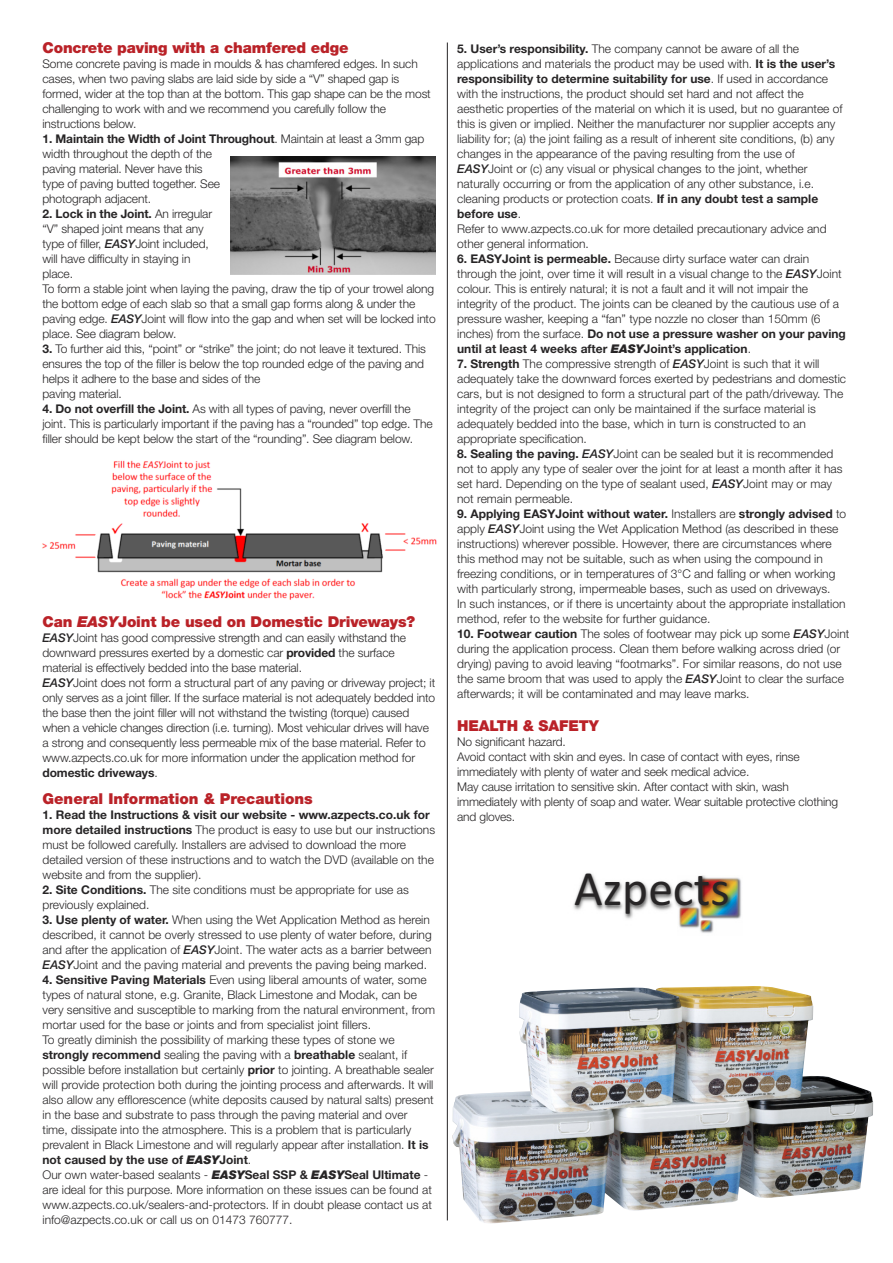
<style>
.page{position:relative;width:893px;height:1263px;background:#fff}
.page>*{position:absolute;margin:0;border:0;box-sizing:border-box;transform-origin:0 0}
.t1{font:49.5px "Calibri";color:#272526}
.t2{font:900 15px "Helvetica Neue LT Std";letter-spacing:-.01em;color:#ba2228}
.t3{font:300 12px/15px "Helvetica Neue LT Std";color:#272526}
.s1{font-weight:700}
.s2{font-weight:500;font-style:italic}
.s3{font-style:italic}
.s4{font-weight:900;font-style:italic}
</style>
<div class="page">
<img style="left:42px;top:455px;width:405px;height:149px">
<img style="left:230px;top:157px;width:206px;height:117px">
<hr style="left:447px;top:43px;width:1px;height:1177px;background:#272526">
<img style="left:573px;top:873px;width:168px;height:60px">
<img style="left:453px;top:986px;width:420px;height:238px">
<p class="t2" style="left:43px;top:43px;width:308px">Concrete paving with a chamfered edge</p>
<p class="t3" style="left:43px;top:58px;width:390px">Some concrete paving is made in moulds &amp; has chamfered edges. In such cases, when two paving slabs are laid side by side a “V” shaped gap is formed, wider at the top than at the bottom. This gap shape can be the most challenging to work with and we recommend you carefully follow the instructions below.</p>
<p class="t3" style="left:43px;top:133px;width:383px"><span class="s1">1. Maintain the Width of Joint Throughout</span>. Maintain at least a 3mm gap width throughout the depth of the<br>paving material. Never have this<br>type of paving butted together. See<br>photograph adjacent.</p>
<p class="t3" style="left:43px;top:208px;width:395px"><span class="s1">2. Lock in the Joint.</span> An irregular<br>“V” shaped joint means that any<br>type of filler, <span class="s2">EASY</span>Joint included,<br>will have difficulty in staying in<br>place.<br>To form a stable joint when laying the paving, draw the tip of your trowel along the bottom edge of each slab so that a small gap forms along &amp; under the paving edge. <span class="s2">EASY</span>Joint will flow into the gap and when set will be locked into place. See diagram below.</p>
<p class="t3" style="left:43px;top:343px;width:385px"><span class="s1">3.</span> To further aid this, “point” or “strike” the joint; do not leave it textured. This ensures the top of the filler is below the top rounded edge of the paving and helps it adhere to the base and sides of the<br>paving material.</p>
<p class="t3" style="left:43px;top:403px;width:392px"><span class="s1">4. Do not overfill the Joint.</span> As with all types of paving, never overfill the joint. This is particularly important if the paving has a “rounded” top edge. The filler should be kept below the start of the “rounding”. See diagram below.</p>
<p class="t2" style="left:43px;top:617px;width:374px">Can <span class="s3">EASY</span>Joint be used on Domestic Driveways?</p>
<p class="t3" style="left:43px;top:632px;width:394px"><span class="s2">EASY</span>Joint has good compressive strength and can easily withstand the downward pressures exerted by a domestic car <span class="s1">provided</span> the surface material is effectively bedded into the base material.<br><span class="s2">EASY</span>Joint does not form a structural part of any paving or driveway project; it only serves as a joint filler. If the surface material is not adequately bedded into the base then the joint filler will not withstand the twisting (torque) caused when a vehicle changes direction (i.e. turning). Most vehicular drives will have a strong and consequently less permeable mix of the base material. Refer to www.azpects.co.uk for more information under the application method for <span class="s1">domestic driveways</span>.</p>
<p class="t2" style="left:43px;top:793px;width:272px">General Information &amp; Precautions</p>
<p class="t3" style="left:43px;top:809px;width:394px"><span class="s1">1. Read the Instructions &amp; visit our website - www.azpects.co.uk for more detailed instructions</span> The product is easy to use but our instructions must be followed carefully. Installers are advised to download the more detailed version of these instructions and to watch the DVD (available on the website and from the supplier).</p>
<p class="t3" style="left:43px;top:884px;width:368px"><span class="s1">2. Site Conditions.</span> The site conditions must be appropriate for use as previously explained.</p>
<p class="t3" style="left:43px;top:914px;width:391px"><span class="s1">3. Use plenty of water.</span> When using the Wet Application Method as herein described, it cannot be overly stressed to use plenty of water before, during and after the application of <span class="s2">EASY</span>Joint. The water acts as a barrier between <span class="s2">EASY</span>Joint and the paving material and prevents the paving being marked.</p>
<p class="t3" style="left:43px;top:974px;width:394px"><span class="s1">4. Sensitive Paving Materials</span> Even using liberal amounts of water, some types of natural stone, e.g. Granite, Black Limestone and Modak, can be very sensitive and susceptible to marking from the natural environment, from mortar used for the base or joints and from specialist joint fillers.<br>To greatly diminish the possibility of marking these types of stone we <span class="s1">strongly recommend</span> sealing the paving with a <span class="s1">breathable</span> sealant, if possible before installation but certainly <span class="s1">prior</span> to jointing. A breathable sealer will provide protection both during the jointing process and afterwards. It will also allow any efflorescence (white deposits caused by natural salts) present in the base and substrate to pass through the paving material and over time, dissipate into the atmosphere. This is a problem that is particularly prevalent in Black Limestone and will regularly appear after installation. <span class="s1">It is not caused by the use of</span> <span class="s4">EASY</span><span class="s1">Joint</span>.<br>Our own water-based sealants - <span class="s4">EASY</span><span class="s1">Seal SSP &amp;</span> <span class="s4">EASY</span><span class="s1">Seal Ultimate</span> - are ideal for this purpose. More information on these issues can be found at www.azpects.co.uk/sealers-and-protectors. If in doubt please contact us at info@azpects.co.uk or call us on 01473 760777.</p>
<p class="t3" style="left:457px;top:42px;width:387px"><span class="s1">5. User’s responsibility.</span> The company cannot be aware of all the applications and materials the product may be used with. <span class="s1">It is the user’s responsibility to determine suitability for use</span>. If used in accordance with the instructions, the product should set hard and not affect the aesthetic properties of the material on which it is used, but no guarantee of this is given or implied. Neither the manufacturer nor supplier accepts any liability for; (a) the joint failing as a result of inherent site conditions, (b) any changes in the appearance of the paving resulting from the use of <span class="s2">EASY</span>Joint or (c) any visual or physical changes to the joint, whether naturally occurring or from the application of any other substance, i.e. cleaning products or protection coats. <span class="s1">If in any doubt test a sample before use</span>.<br>Refer to www.azpects.co.uk for more detailed precautionary advice and other general information.</p>
<p class="t3" style="left:457px;top:252px;width:390px"><span class="s1">6. EASYJoint is permeable.</span> Because dirty surface water can drain through the joint, over time it will result in a visual change to the <span class="s2">EASY</span>Joint colour. This is entirely natural; it is not a fault and it will not impair the integrity of the product. The joints can be cleaned by the cautious use of a pressure washer, keeping a “fan” type nozzle no closer than 150mm (6 inches) from the surface. <span class="s1">Do not use a pressure washer on your paving until at least 4 weeks after</span> <span class="s4">EASY</span><span class="s1">Joint’s application</span>.</p>
<p class="t3" style="left:457px;top:357px;width:390px"><span class="s1">7. Strength</span> The compressive strength of <span class="s2">EASY</span>Joint is such that it will adequately take the downward forces exerted by pedestrians and domestic cars, but is not designed to form a structural part of the path/driveway. The integrity of the project can only be maintained if the surface material is adequately bedded into the base, which in turn is constructed to an appropriate specification.</p>
<p class="t3" style="left:457px;top:447px;width:387px"><span class="s1">8. Sealing the paving.</span> <span class="s2">EASY</span>Joint can be sealed but it is recommended not to apply any type of sealer over the joint for at least a month after it has set hard. Depending on the type of sealant used, <span class="s2">EASY</span>Joint may or may not remain permeable.</p>
<p class="t3" style="left:457px;top:507px;width:391px"><span class="s1">9. Applying EASYJoint without water.</span> Installers are <span class="s1">strongly advised</span> to apply <span class="s2">EASY</span>Joint using the Wet Application Method (as described in these instructions) wherever possible. However, there are circumstances where this method may not be suitable, such as when using the compound in freezing conditions, or in temperatures of 3°C and falling or when working with particularly strong, impermeable bases, such as used on driveways.<br>In such instances, or if there is uncertainty about the appropriate installation method, refer to the website for further guidance.</p>
<p class="t3" style="left:457px;top:627px;width:394px"><span class="s1">10. Footwear caution</span> The soles of footwear may pick up some <span class="s2">EASY</span>Joint during the application process. Clean them before walking across dried (or drying) paving to avoid leaving “footmarks”. For similar reasons, do not use the same broom that was used to apply the <span class="s2">EASY</span>Joint to clear the surface afterwards; it will be contaminated and may leave marks.</p>
<p class="t2" style="left:457px;top:720px;width:143px">HEALTH &amp; SAFETY</p>
<p class="t3" style="left:457px;top:735px;width:383px">No significant hazard.<br>Avoid contact with skin and eyes. In case of contact with eyes, rinse immediately with plenty of water and seek medical advice.<br>May cause irritation to sensitive skin. After contact with skin, wash immediately with plenty of soap and water. Wear suitable protective clothing and gloves.</p>
<h1 class="t1" style="left:574px;top:859px;width:157px">Azpects</h1>
</div>
